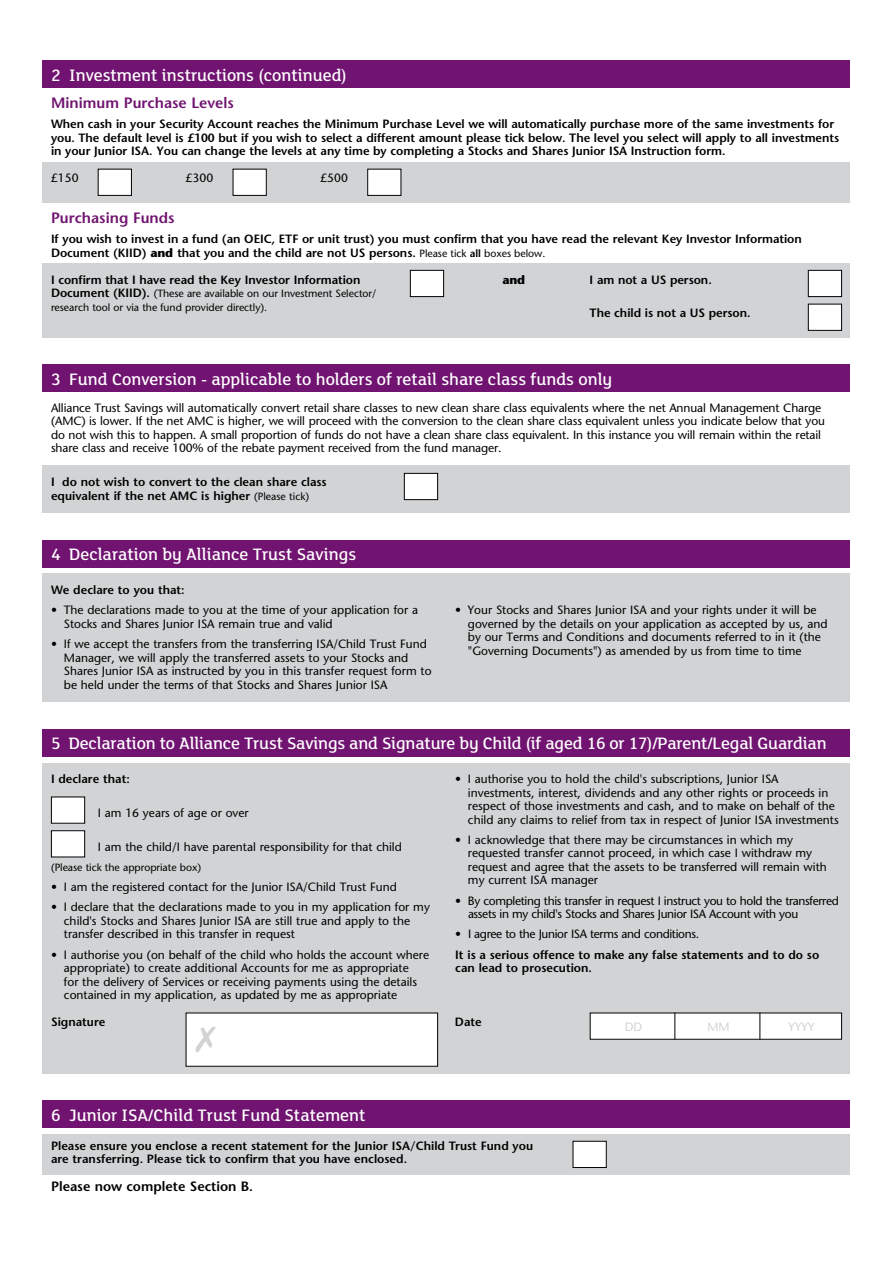
<style>
.page{position:relative;width:893px;height:1263px;background:#fff}
.page>*{position:absolute;margin:0;border:0;box-sizing:border-box;transform-origin:0 0}
.t1{font:500 18px "FS Lola";color:#fff}
.t2{font:600 15px "Stone Sans Std";color:#711471}
.t3{font:600 13.5px "Stone Sans Std";color:#000}
.t4{font:500 12px/13.5px "Stone Sans Std";color:#000}
.t5{font:600 12px/13.5px "Stone Sans Std";letter-spacing:-.005em;color:#000}
.t6{font:500 12px/13.5px "Stone Sans Std";letter-spacing:-.03em;color:#000}
.t7{font:500 12px "Stone Sans Std";color:#d1d3d4}
.t8{font:700 12px "Stone Sans Std";color:#000}
.t9{font:500 10.5px/13.5px "Stone Sans Std";letter-spacing:-.005em;color:#000}
.s1{font-weight:700}
.s2{font-weight:500;font-size:10.5px}
.s3{font-size:10.5px}
.s4{font-weight:600;font-size:12px}
</style>
<div class="page">
<div style="left:43px;top:574px;width:807px;height:128px;background:#d1d3d4"></div>
<div style="left:43px;top:763px;width:807px;height:310px;background:#d1d3d4"></div>
<div style="left:43px;top:61px;width:807px;height:27px;background:#711471"></div>
<div style="left:43px;top:540px;width:807px;height:27px;background:#711471"></div>
<div style="left:43px;top:364px;width:807px;height:28px;background:#711471"></div>
<div style="left:43px;top:729px;width:807px;height:27px;background:#711471"></div>
<div style="left:43px;top:1100px;width:807px;height:27px;background:#711471"></div>
<div style="left:186px;top:1013px;width:252px;height:53px;background:#fff"></div>
<div style="left:590px;top:1013px;width:252px;height:26px;background:#fff"></div>
<svg style="left:674px;top:1013px;width:1px;height:27px"></svg>
<svg style="left:759px;top:1013px;width:1px;height:27px"></svg>
<svg style="left:195px;top:1027px;width:21px;height:25px"></svg>
<div style="left:43px;top:1134px;width:807px;height:41px;background:#d1d3d4"></div>
<div style="left:573px;top:1141px;width:33px;height:26px;background:#fff"></div>
<div style="left:573px;top:1141px;width:34px;height:27px;border:1px solid #000"></div>
<div style="left:43px;top:162px;width:807px;height:40px;background:#d1d3d4"></div>
<div style="left:98px;top:169px;width:33px;height:26px;background:#fff"></div>
<div style="left:98px;top:169px;width:34px;height:27px;border:1px solid #000"></div>
<div style="left:233px;top:169px;width:33px;height:26px;background:#fff"></div>
<div style="left:233px;top:169px;width:34px;height:27px;border:1px solid #000"></div>
<div style="left:368px;top:169px;width:33px;height:26px;background:#fff"></div>
<div style="left:367px;top:169px;width:34px;height:27px;border:1px solid #000"></div>
<div style="left:43px;top:263px;width:807px;height:74px;background:#d1d3d4"></div>
<div style="left:410px;top:270px;width:34px;height:27px;background:#fff"></div>
<div style="left:410px;top:270px;width:34px;height:27px;border:1px solid #000"></div>
<div style="left:51px;top:797px;width:34px;height:26px;background:#fff"></div>
<div style="left:51px;top:796px;width:34px;height:28px;border:1px solid #000"></div>
<div style="left:51px;top:831px;width:34px;height:26px;background:#fff"></div>
<div style="left:51px;top:830px;width:34px;height:27px;border:1px solid #000"></div>
<div style="left:808px;top:270px;width:34px;height:27px;background:#fff"></div>
<div style="left:808px;top:270px;width:34px;height:27px;border:1px solid #000"></div>
<div style="left:808px;top:304px;width:34px;height:26px;background:#fff"></div>
<div style="left:808px;top:304px;width:34px;height:27px;border:1px solid #000"></div>
<div style="left:43px;top:466px;width:807px;height:47px;background:#d1d3d4"></div>
<div style="left:404px;top:473px;width:34px;height:27px;background:#fff"></div>
<div style="left:404px;top:473px;width:34px;height:27px;border:1px solid #000"></div>
<h1 class="t1" style="left:51px;top:63px;width:297px">2 Investment instructions (continued)</h1>
<p class="t2" style="left:51px;top:94px;width:184px">Minimum Purchase Levels</p>
<p class="t5" style="left:51px;top:117px;width:790px">When cash in your Security Account reaches the Minimum Purchase Level we will automatically purchase more of the same investments for you. The default level is £100 but if you wish to select a different amount please tick below. The level you select will apply to all investments in your Junior ISA. You can change the levels at any time by completing a Stocks and Shares Junior ISA Instruction form.</p>
<p class="t4" style="left:51px;top:171px;width:29px">£150</p>
<p class="t4" style="left:186px;top:171px;width:29px">£300</p>
<p class="t4" style="left:320px;top:171px;width:29px">£500</p>
<p class="t2" style="left:51px;top:209px;width:125px">Purchasing Funds</p>
<p class="t5" style="left:51px;top:232px;width:752px">If you wish to invest in a fund (an OEIC, ETF or unit trust) you must confirm that you have read the relevant Key Investor Information<br>Document (KIID) <span class="s1">and</span> that you and the child are not US persons. <span class="s2">Please tick</span> <span class="s3">all</span> <span class="s2">boxes below.</span></p>
<p class="t5" style="left:51px;top:273px;width:311px">I confirm that I have read the Key Investor Information</p>
<p class="t9" style="left:51px;top:287px;width:327px"><span class="s4">Document (KIID).</span> (These are available on our Investment Selector/ research tool or via the fund provider directly).</p>
<p class="t8" style="left:502px;top:272px;width:24px">and</p>
<p class="t5" style="left:590px;top:273px;width:124px">I am not a US person.</p>
<p class="t5" style="left:590px;top:306px;width:162px">The child is not a US person.</p>
<h1 class="t1" style="left:51px;top:367px;width:563px">3 Fund Conversion - applicable to holders of retail share class funds only</h1>
<p class="t4" style="left:51px;top:401px;width:775px">Alliance Trust Savings will automatically convert retail share classes to new clean share class equivalents where the net Annual Management Charge (AMC) is lower. If the net AMC is higher, we will proceed with the conversion to the clean share class equivalent unless you indicate below that you do not wish this to happen. A small proportion of funds do not have a clean share class equivalent. In this instance you will remain within the retail share class and receive 100% of the rebate payment received from the fund manager.</p>
<p class="t5" style="left:51px;top:475px;width:277px">I do not wish to convert to the clean share class equivalent if the net AMC is higher <span class="s2">(Please tick)</span></p>
<h1 class="t1" style="left:51px;top:543px;width:307px">4 Declaration by Alliance Trust Savings</h1>
<p class="t5" style="left:51px;top:583px;width:135px">We declare to you that:</p>
<p class="t4" style="left:64px;top:603px;width:356px;text-indent:-13px">• The declarations made to you at the time of your application for a<br>Stocks and Shares Junior ISA remain true and valid</p>
<p class="t4" style="left:64px;top:637px;width:369px;text-indent:-13px">• If we accept the transfers from the transferring ISA/Child Trust Fund Manager, we will apply the transferred assets to your Stocks and Shares Junior ISA as instructed by you in this transfer request form to be held under the terms of that Stocks and Shares Junior ISA</p>
<p class="t4" style="left:468px;top:603px;width:361px;text-indent:-13px">• Your Stocks and Shares Junior ISA and your rights under it will be governed by the details on your application as accepted by us, and by our Terms and Conditions and documents referred to in it (the "Governing Documents") as amended by us from time to time</p>
<h1 class="t1" style="left:51px;top:732px;width:777px">5 Declaration to Alliance Trust Savings and Signature by Child (if aged 16 or 17)/Parent/Legal Guardian</h1>
<p class="t5" style="left:51px;top:772px;width:80px">I declare that:</p>
<p class="t4" style="left:98px;top:806px;width:152px">I am 16 years of age or over</p>
<p class="t4" style="left:98px;top:840px;width:306px">I am the child/I have parental responsibility for that child</p>
<p class="t9" style="left:51px;top:860px;width:152px">(Please tick the appropriate box)</p>
<p class="t4" style="left:51px;top:880px;width:347px">• I am the registered contact for the Junior ISA/Child Trust Fund</p>
<p class="t4" style="left:64px;top:900px;width:368px;text-indent:-13px">• I declare that the declarations made to you in my application for my child's Stocks and Shares Junior ISA are still true and apply to the transfer described in this transfer in request</p>
<p class="t4" style="left:64px;top:948px;width:367px;text-indent:-13px">• I authorise you (on behalf of the child who holds the account where appropriate) to create additional Accounts for me as appropriate<br>for the delivery of Services or receiving payments using the details contained in my application, as updated by me as appropriate</p>
<p class="t4" style="left:468px;top:772px;width:372px;text-indent:-13px">• I authorise you to hold the child's subscriptions, Junior ISA investments, interest, dividends and any other rights or proceeds in respect of those investments and cash, and to make on behalf of the child any claims to relief from tax in respect of Junior ISA investments</p>
<p class="t4" style="left:468px;top:833px;width:360px;text-indent:-13px">• I acknowledge that there may be circumstances in which my requested transfer cannot proceed, in which case I withdraw my request and agree that the assets to be transferred will remain with my current ISA manager</p>
<p class="t6" style="left:468px;top:894px;width:372px;text-indent:-13px">• By completing this transfer in request I instruct you to hold the transferred assets in my child's Stocks and Shares Junior ISA Account with you</p>
<p class="t6" style="left:455px;top:927px;width:245px">• I agree to the Junior ISA terms and conditions.</p>
<p class="t5" style="left:455px;top:948px;width:365px">It is a serious offence to make any false statements and to do so can lead to prosecution.</p>
<p class="t5" style="left:51px;top:1015px;width:56px">Signature</p>
<p class="t5" style="left:455px;top:1015px;width:28px">Date</p>
<h1 class="t1" style="left:51px;top:1103px;width:316px">6 Junior ISA/Child Trust Fund Statement</h1>
<p class="t5" style="left:51px;top:1139px;width:484px">Please ensure you enclose a recent statement for the Junior ISA/Child Trust Fund you are transferring. Please tick to confirm that you have enclosed.</p>
<p class="t3" style="left:51px;top:1178px;width:204px">Please now complete Section B.</p>
<p class="t7" style="left:625px;top:1019px;width:19px">DD</p>
<p class="t7" style="left:707px;top:1019px;width:24px">MM</p>
<p class="t7" style="left:789px;top:1019px;width:27px">YYYY</p>
</div>
